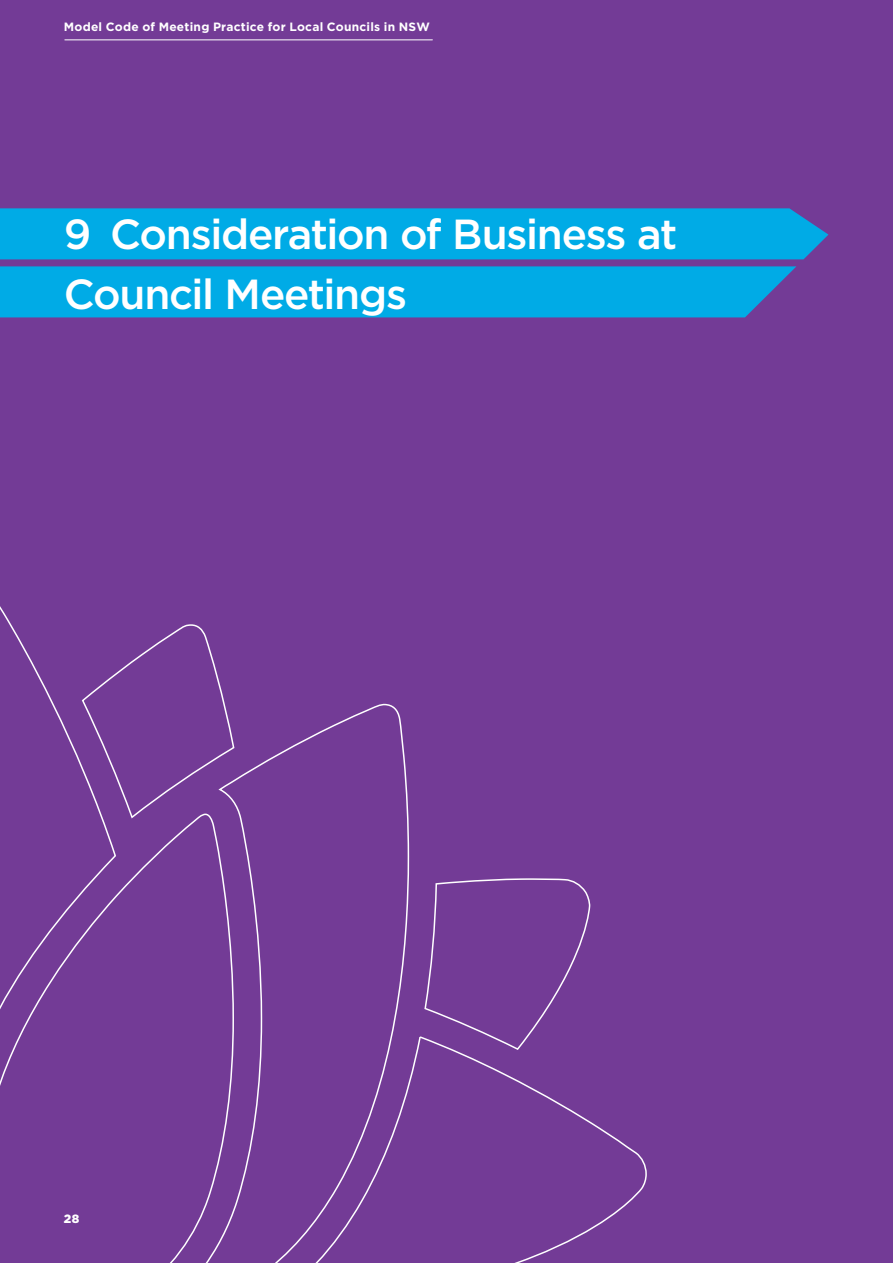
<style>
.page{position:relative;width:893px;height:1263px;background:#733b96}
.page>*{position:absolute;margin:0;border:0;box-sizing:border-box;transform-origin:0 0}
._2__H2{font:500 42px/59.2px "Gotham";letter-spacing:-.03em;color:#fff}
.t1{font:700 12px "Gotham";letter-spacing:.02em;color:#fff}
.t2{font:900 12px "Gotham";color:#fff}
</style>
<div class="page">
<svg style="left:424px;top:878px;width:167px;height:157px"></svg>
<svg style="left:0;top:606px;width:117px;height:427px"></svg>
<svg style="left:156px;top:703px;width:254px;height:560px"></svg>
<svg style="left:81px;top:623px;width:154px;height:197px"></svg>
<svg style="left:255px;top:1035px;width:392px;height:228px"></svg>
<div style="left:0;top:208px;width:828px;height:51px;background:#00abe6"></div>
<div style="left:0;top:266px;width:796px;height:51px;background:#00abe6"></div>
<hr style="left:65px;top:39px;width:367px;height:1px;background:#fff">
<p class="t1" style="left:64px;top:19px;width:368px">Model Code of Meeting Practice for Local Councils in NSW</p>
<p class="_2__H2" style="left:64px;top:204px;width:615px">9 Consideration of Business at<br>Council Meetings</p>
<p class="t2" style="left:64px;top:1212px;width:17px">28</p>
</div>
